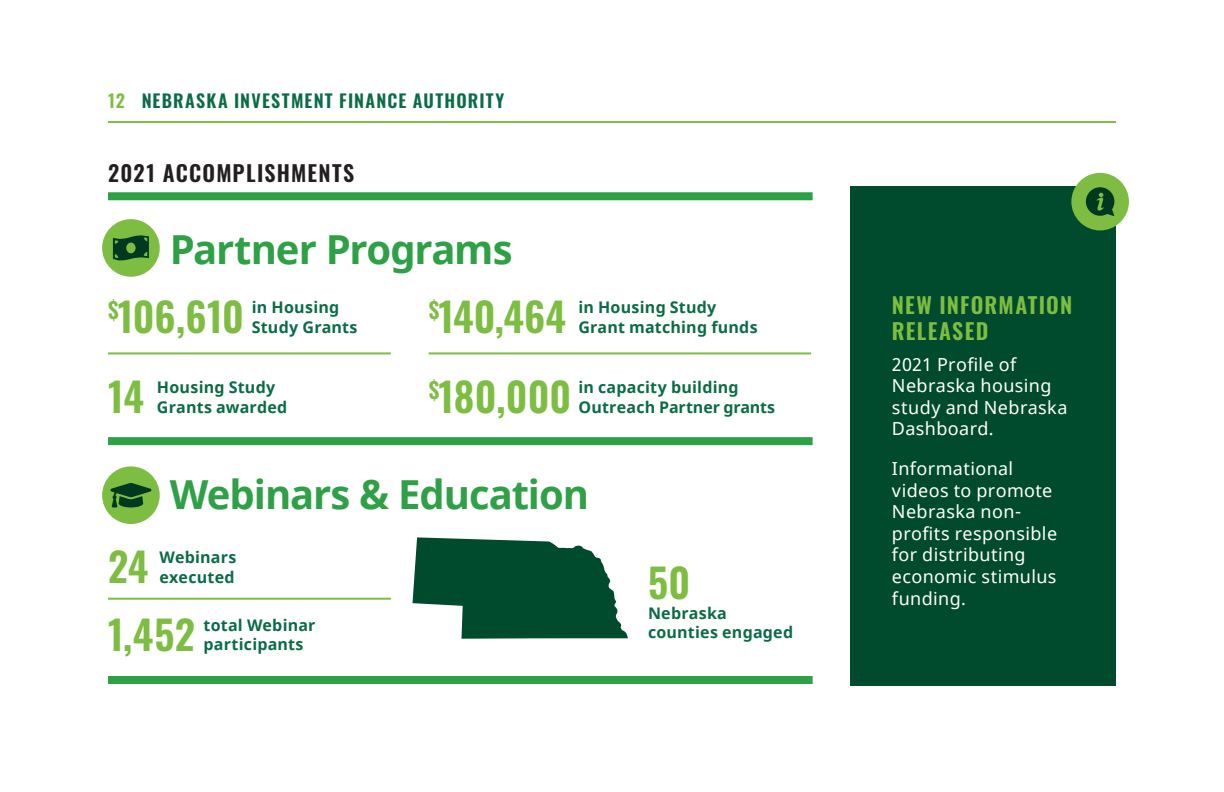
<style>
.page{position:relative;width:1224px;height:792px;background:#fff}
.page>*{position:absolute;margin:0;border:0;box-sizing:border-box;transform-origin:0 0}
.t1{font:600 40px "Oswald";color:#7dbd41}
.Heading_3{font:700 40px "Noto Sans";letter-spacing:-.025em;color:#2ea045}
.t2{font:600 22px/26.4px "Oswald";letter-spacing:.055em;color:#7dbd41}
.t3{font:600 22px "Oswald";letter-spacing:.06em;color:#231f20}
.t4{font:18px/21.6px "Noto Sans";letter-spacing:.025em;color:#fff}
.t5{font:600 18px "Oswald";letter-spacing:.07em;color:#0a6c47}
.t6{font:700 16px/19.2px "Noto Sans";letter-spacing:.015em;color:#0a6c47}
.s1{color:#7dbd41}
</style>
<div class="page">
<hr style="left:108px;top:121px;width:1008px;height:2px;background:#7dbd41">
<div style="left:108px;top:192px;width:705px;height:8px;background:#2ea045"></div>
<div style="left:108px;top:437px;width:705px;height:8px;background:#2ea045"></div>
<div style="left:108px;top:676px;width:705px;height:8px;background:#2ea045"></div>
<div style="left:102px;top:219px;width:58px;height:58px;background:#7dbd41;border-radius:50%"></div>
<svg style="left:113px;top:235px;width:36px;height:26px"></svg>
<div style="left:102px;top:466px;width:58px;height:58px;background:#7dbd41;border-radius:50%"></div>
<svg style="left:110px;top:483px;width:42px;height:24px"></svg>
<div style="left:850px;top:186px;width:266px;height:500px;background:#004a2d"></div>
<div style="left:1071px;top:173px;width:58px;height:57px;background:#7ebd41;border-radius:50%"></div>
<svg style="left:1086px;top:187px;width:28px;height:29px"></svg>
<hr style="left:429px;top:352px;width:382px;height:2px;background:#7dbd41">
<hr style="left:108px;top:352px;width:283px;height:2px;background:#7dbd41">
<hr style="left:108px;top:598px;width:283px;height:2px;background:#7dbd41">
<svg style="left:413px;top:537px;width:215px;height:102px"></svg>
<p class="t5" style="left:108px;top:91px;width:398px"><span class="s1">12</span> NEBRASKA INVESTMENT FINANCE AUTHORITY</p>
<p class="t3" style="left:108px;top:161px;width:248px">2021 ACCOMPLISHMENTS</p>
<p class="Heading_3" style="left:170px;top:221px;width:344px">Partner Programs</p>
<p class="t1" style="left:108px;top:295px;width:138px"><sup>$</sup>106,610</p>
<p class="t6" style="left:252px;top:298px;width:107px">in Housing<br>Study Grants</p>
<p class="t1" style="left:429px;top:295px;width:139px"><sup>$</sup>140,464</p>
<p class="t6" style="left:578px;top:298px;width:181px">in Housing Study<br>Grant matching funds</p>
<p class="t1" style="left:108px;top:376px;width:37px">14</p>
<p class="t6" style="left:157px;top:378px;width:120px">Housing Study</p>
<p class="t6" style="left:157px;top:398px;width:132px">Grants awarded</p>
<p class="t1" style="left:429px;top:376px;width:144px"><sup>$</sup>180,000</p>
<p class="t6" style="left:578px;top:378px;width:198px">in capacity building<br>Outreach Partner grants</p>
<p class="Heading_3" style="left:170px;top:466px;width:421px">Webinars &amp; Education</p>
<p class="t1" style="left:108px;top:546px;width:42px">24</p>
<p class="t6" style="left:159px;top:548px;width:78px">Webinars</p>
<p class="t6" style="left:159px;top:568px;width:77px">executed</p>
<p class="t1" style="left:108px;top:613px;width:89px">1,452</p>
<p class="t6" style="left:204px;top:616px;width:114px">total Webinar</p>
<p class="t6" style="left:204px;top:635px;width:102px">participants</p>
<p class="t1" style="left:648px;top:562px;width:44px">50</p>
<p class="t6" style="left:648px;top:604px;width:147px">Nebraska counties engaged</p>
<p class="t2" style="left:892px;top:293px;width:182px">NEW INFORMATION<br>RELEASED</p>
<p class="t4" style="left:892px;top:354px;width:177px">2021 Profile of<br>Nebraska housing study and Nebraska<br>Dashboard.</p>
<p class="t4" style="left:892px;top:458px;width:167px">Informational videos to promote<br>Nebraska non&shy;profits responsible for distributing economic stimulus funding.</p>
</div>
